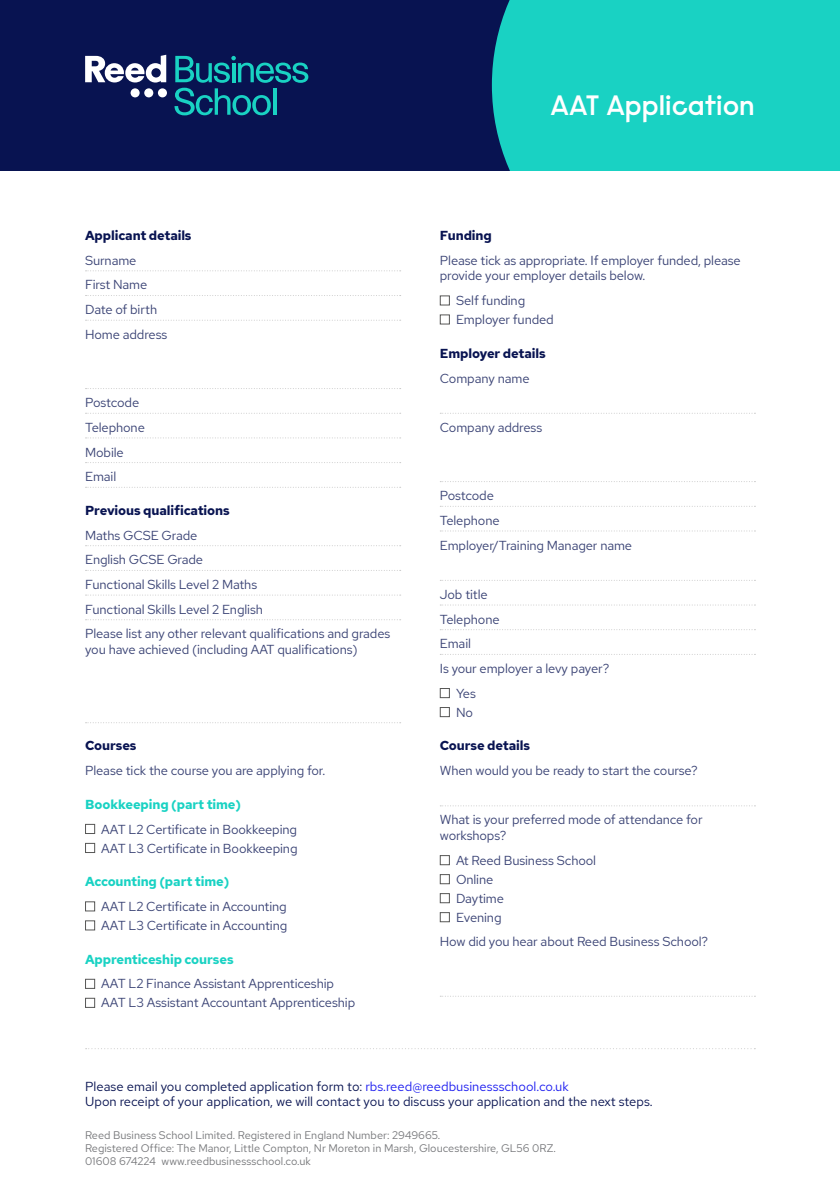
<style>
.page{position:relative;width:840px;height:1191px;background:#fff}
.page>*{position:absolute;margin:0;border:0;box-sizing:border-box;transform-origin:0 0}
.t1{font:600 28px "Raisonne Pro";color:#fff}
.t2{font:13px/24.6px "Red Hat Text";letter-spacing:-.01em;color:#394274}
.t3{font:13px/15.6px "Red Hat Text";color:#081351}
.t4{font:700 13px "Red Hat Text";letter-spacing:-.01em;color:#081351}
.t5{font:700 13px "Red Hat Text";letter-spacing:-.01em;color:#19d2c3}
.t6{font:11px/13.2px "Red Hat Text";color:#76777a}
.s1{color:#1e1ef0}
</style>
<div class="page">
<div style="left:0;top:0;width:839px;height:170px;background:#081351"></div>
<svg style="left:85px;top:270px;width:315px;height:1px"></svg>
<svg style="left:85px;top:295px;width:315px;height:1px"></svg>
<svg style="left:85px;top:320px;width:315px;height:1px"></svg>
<svg style="left:85px;top:388px;width:315px;height:1px"></svg>
<svg style="left:85px;top:413px;width:315px;height:1px"></svg>
<svg style="left:85px;top:437px;width:315px;height:1px"></svg>
<svg style="left:85px;top:462px;width:315px;height:1px"></svg>
<svg style="left:85px;top:487px;width:315px;height:1px"></svg>
<svg style="left:85px;top:545px;width:315px;height:1px"></svg>
<svg style="left:85px;top:570px;width:315px;height:1px"></svg>
<svg style="left:85px;top:594px;width:315px;height:1px"></svg>
<svg style="left:85px;top:619px;width:315px;height:1px"></svg>
<svg style="left:85px;top:722px;width:315px;height:1px"></svg>
<div style="left:85px;top:824px;width:10px;height:10px;border:1px solid #575756"></div>
<div style="left:85px;top:843px;width:10px;height:10px;border:1px solid #575756"></div>
<div style="left:85px;top:901px;width:10px;height:10px;border:1px solid #575756"></div>
<div style="left:85px;top:920px;width:10px;height:10px;border:1px solid #575756"></div>
<div style="left:85px;top:979px;width:10px;height:9px;border:1px solid #575756"></div>
<div style="left:85px;top:998px;width:10px;height:9px;border:1px solid #575756"></div>
<svg style="left:440px;top:413px;width:315px;height:1px"></svg>
<svg style="left:440px;top:481px;width:315px;height:1px"></svg>
<svg style="left:440px;top:506px;width:315px;height:1px"></svg>
<svg style="left:440px;top:530px;width:315px;height:1px"></svg>
<svg style="left:440px;top:580px;width:315px;height:1px"></svg>
<svg style="left:440px;top:604px;width:315px;height:1px"></svg>
<svg style="left:440px;top:629px;width:315px;height:1px"></svg>
<svg style="left:440px;top:654px;width:315px;height:1px"></svg>
<svg style="left:440px;top:805px;width:315px;height:1px"></svg>
<div style="left:439px;top:688px;width:10px;height:10px;border:1px solid #575756"></div>
<div style="left:439px;top:707px;width:10px;height:10px;border:1px solid #575756"></div>
<div style="left:439px;top:855px;width:10px;height:10px;border:1px solid #575756"></div>
<div style="left:439px;top:874px;width:10px;height:10px;border:1px solid #575756"></div>
<div style="left:439px;top:893px;width:10px;height:10px;border:1px solid #575756"></div>
<div style="left:439px;top:912px;width:10px;height:10px;border:1px solid #575756"></div>
<div style="left:130px;top:88px;width:9px;height:9px;background:#fff;border-radius:50%"></div>
<div style="left:144px;top:88px;width:9px;height:9px;background:#fff;border-radius:50%"></div>
<div style="left:158px;top:88px;width:9px;height:9px;background:#fff;border-radius:50%"></div>
<svg style="left:85px;top:55px;width:81px;height:28px"></svg>
<svg style="left:174px;top:56px;width:134px;height:59px"></svg>
<div style="left:491px;top:0;width:348px;height:170px;background:#19d2c3"></div>
<svg style="left:86px;top:1048px;width:669px;height:1px"></svg>
<p class="t4" style="left:85px;top:227px;width:108px">Applicant details</p>
<p class="t2" style="left:85px;top:248px;width:84px">Surname<br>First Name<br>Date of birth<br>Home address</p>
<p class="t2" style="left:85px;top:390px;width:61px">Postcode<br>Telephone<br>Mobile<br>Email</p>
<p class="t4" style="left:85px;top:502px;width:146px">Previous qualifications</p>
<p class="t2" style="left:85px;top:522px;width:306px">Maths GCSE Grade<br>English GCSE Grade<br>Functional Skills Level 2 Maths<br>Functional Skills Level 2 English<br>Please list any other relevant qualifications and grades</p>
<p class="t2" style="left:85px;top:637px;width:274px">you have achieved (including AAT qualifications)</p>
<p class="t4" style="left:85px;top:737px;width:53px">Courses</p>
<p class="t2" style="left:85px;top:758px;width:241px">Please tick the course you are applying for.</p>
<p class="t5" style="left:85px;top:795px;width:157px">Bookkeeping (part time)</p>
<p class="t2" style="left:101px;top:819px;width:198px;line-height:19px">AAT L2 Certificate in Bookkeeping<br>AAT L3 Certificate in Bookkeeping</p>
<p class="t5" style="left:85px;top:873px;width:146px">Accounting (part time)</p>
<p class="t2" style="left:101px;top:896px;width:187px;line-height:19px">AAT L2 Certificate in Accounting<br>AAT L3 Certificate in Accounting</p>
<p class="t5" style="left:85px;top:950px;width:150px">Apprenticeship courses</p>
<p class="t2" style="left:101px;top:974px;width:255px;line-height:19px">AAT L2 Finance Assistant Apprenticeship<br>AAT L3 Assistant Accountant Apprenticeship</p>
<h1 class="t1" style="left:550px;top:87px;width:206px">AAT Application</h1>
<p class="t4" style="left:439px;top:227px;width:53px">Funding</p>
<p class="t2" style="left:439px;top:252px;width:302px;line-height:15.6px">Please tick as appropriate. If employer funded, please provide your employer details below.</p>
<p class="t2" style="left:456px;top:291px;width:99px;line-height:19px">Self funding<br>Employer funded</p>
<p class="t4" style="left:439px;top:344px;width:107px">Employer details</p>
<p class="t2" style="left:439px;top:365px;width:91px">Company name</p>
<p class="t2" style="left:439px;top:415px;width:104px">Company address</p>
<p class="t2" style="left:439px;top:483px;width:194px">Postcode<br>Telephone<br>Employer/Training Manager name</p>
<p class="t2" style="left:439px;top:582px;width:49px">Job title</p>
<p class="t2" style="left:439px;top:606px;width:61px">Telephone</p>
<p class="t2" style="left:439px;top:631px;width:33px">Email</p>
<p class="t2" style="left:439px;top:656px;width:171px">Is your employer a levy payer?</p>
<p class="t2" style="left:456px;top:680px;width:21px">Yes</p>
<p class="t2" style="left:456px;top:699px;width:19px">No</p>
<p class="t4" style="left:439px;top:737px;width:92px">Course details</p>
<p class="t2" style="left:439px;top:758px;width:259px">When would you be ready to start the course?</p>
<p class="t2" style="left:439px;top:812px;width:264px;line-height:15.6px">What is your preferred mode of attendance for workshops?</p>
<p class="t2" style="left:456px;top:850px;width:141px;line-height:19px">At Reed Business School<br>Online<br>Daytime<br>Evening</p>
<p class="t2" style="left:439px;top:929px;width:270px">How did you hear about Reed Business School?</p>
<p class="t3" style="left:85px;top:1078px;width:568px">Please email you completed application form to: <span class="s1">rbs.reed@reedbusinessschool.co.uk<br></span>Upon receipt of your application, we will contact you to discuss your application and the next steps.</p>
<p class="t6" style="left:85px;top:1128px;width:472px">Reed Business School Limited. Registered in England Number: 2949665.<br>Registered Office: The Manor, Little Compton, Nr Moreton in Marsh, Gloucestershire, GL56 0RZ.<br>01608 674224 www.reedbusinessschool.co.uk</p>
</div>
